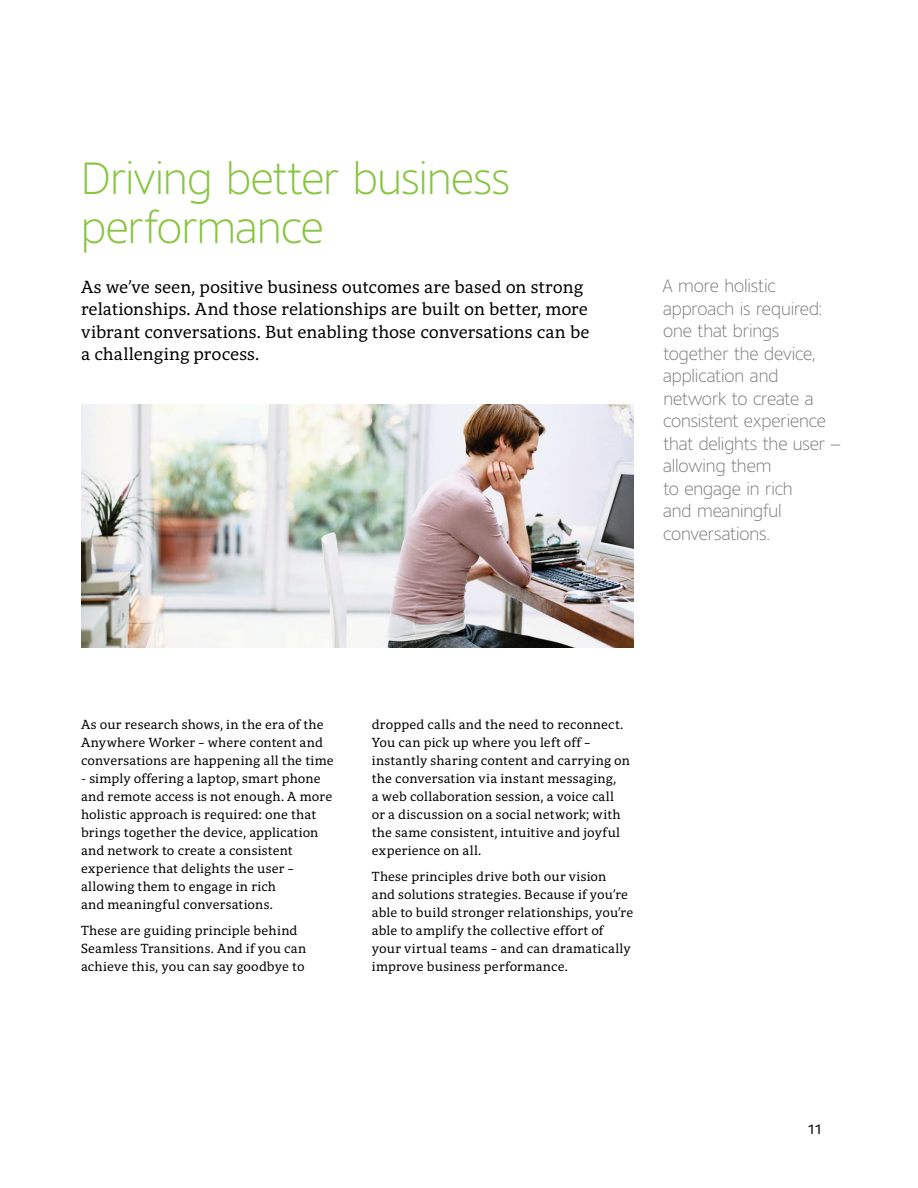
<style>
.page{position:relative;width:918px;height:1188px;background:#fff}
.page>*{position:absolute;margin:0;border:0;box-sizing:border-box;transform-origin:0 0}
.t1{font:300 45px/49.5px "Harmony Sans";letter-spacing:-.01em;color:#88c540}
.t2{font:300 18px/22.5px "Harmony Sans";letter-spacing:-.005em;color:#7c7b7f}
.t3{font:18px/22.5px "Harmony Serif";color:#000}
.t4{font:13.5px/18px "Harmony Serif";letter-spacing:.01em;color:#000}
.t5{font:13.5px "Harmony Sans";color:#000}
</style>
<div class="page">
<img style="left:81px;top:405px;width:552px;height:243px">
<h1 class="t1" style="left:81px;top:152px;width:430px">Driving better business performance</h1>
<h2 class="t3" style="left:81px;top:275px;width:510px">As we’ve seen, positive business outcomes are based on strong relationships. And those relationships are built on better, more vibrant conversations. But enabling those conversations can be a challenging process.</h2>
<h2 class="t2" style="left:663px;top:274px;width:179px">A more holistic approach is required: one that brings together the device, application and network to create a consistent experience that delights the user – allowing them<br>to engage in rich<br>and meaningful conversations.</h2>
<p class="t4" style="left:81px;top:715px;width:254px">As our research shows, in the era of the<br>Anywhere Worker – where content and conversations are happening all the time</p>
<p class="t4" style="left:81px;top:769px;width:253px">- simply offering a laptop, smart phone and remote access is not enough. A more holistic approach is required: one that brings together the device, application and network to create a consistent experience that delights the user – allowing them to engage in rich<br>and meaningful conversations.</p>
<p class="t4" style="left:81px;top:921px;width:227px">These are guiding principle behind<br>Seamless Transitions. And if you can achieve this, you can say goodbye to</p>
<p class="t4" style="left:372px;top:715px;width:260px">dropped calls and the need to reconnect.<br>You can pick up where you left off – instantly sharing content and carrying on the conversation via instant messaging,<br>a web collaboration session, a voice call or a discussion on a social network; with the same consistent, intuitive and joyful experience on all.</p>
<p class="t4" style="left:372px;top:867px;width:263px">These principles drive both our vision<br>and solutions strategies. Because if you’re able to build stronger relationships, you’re able to amplify the collective effort of your virtual teams – and can dramatically improve business performance.</p>
<p class="t5" style="left:808px;top:1121px;width:16px">11</p>
</div>
